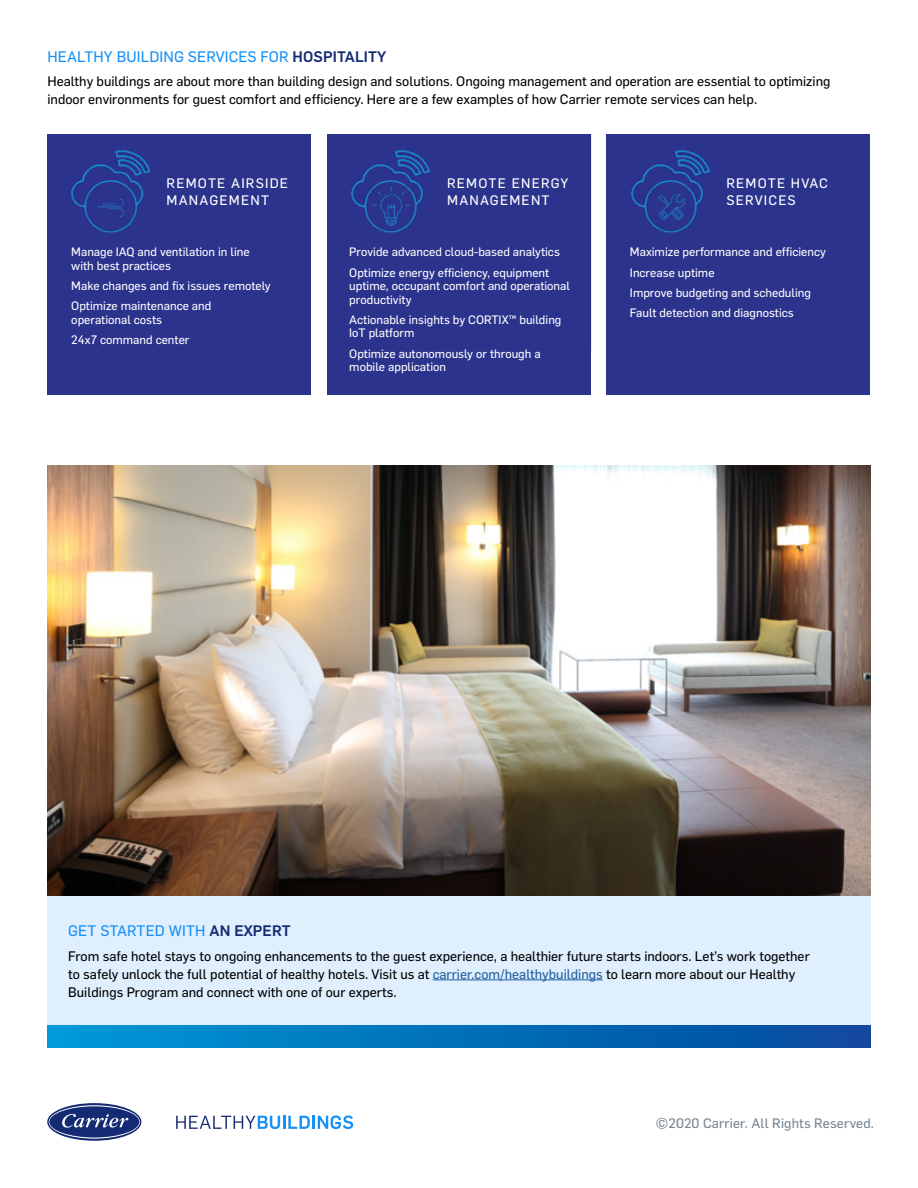
<style>
.page{position:relative;width:918px;height:1188px;background:#fff}
.page>*{position:absolute;margin:0;border:0;box-sizing:border-box;transform-origin:0 0}
.t1{font:15px "Flama Basic";letter-spacing:.01em;color:#1791f5}
.t2{font:13.5px/18px "Flama Basic";color:#000}
.t3{font:13.5px/16.5px "Flama Basic";letter-spacing:.09em;color:#fff}
.t4{font:13.5px "Flama Basic";letter-spacing:.01em;color:#758591}
.t5{font:12px/20.2px "Flama Basic";color:#fff}
.s1{font-family:"Flama";font-weight:500;color:#142b73}
.s2{color:#215e9e}
</style>
<div class="page">
<svg style="left:47px;top:1103px;width:94px;height:38px"></svg>
<svg style="left:49px;top:1105px;width:91px;height:34px"></svg>
<svg style="left:176px;top:1115px;width:177px;height:14px"></svg>
<img style="left:47px;top:465px;width:824px;height:431px">
<div style="left:47px;top:896px;width:824px;height:129px;background:#dfeffd"></div>
<div style="left:47px;top:1025px;width:824px;height:23px;background:linear-gradient(to right,#0099d8,#07489d)"></div>
<hr style="left:433px;top:980px;width:170px;height:1px;background:#215e9e">
<div style="left:47px;top:134px;width:264px;height:261px;background:#2b338d"></div>
<div style="left:327px;top:134px;width:264px;height:261px;background:#2b338d"></div>
<div style="left:607px;top:134px;width:263px;height:261px;background:#2b338d"></div>
<img style="left:71px;top:150px;width:80px;height:83px">
<img style="left:351px;top:150px;width:79px;height:83px">
<img style="left:631px;top:150px;width:79px;height:83px">
<p class="t1" style="left:47px;top:46px;width:340px">HEALTHY BUILDING SERVICES FOR <span class="s1">HOSPITALITY</span></p>
<p class="t2" style="left:47px;top:72px;width:785px">Healthy buildings are about more than building design and solutions. Ongoing management and operation are essential to optimizing indoor environments for guest comfort and efficiency. Here are a few examples of how Carrier remote services can help.</p>
<p class="t3" style="left:167px;top:175px;width:123px">REMOTE AIRSIDE<br>MANAGEMENT</p>
<p class="t3" style="left:447px;top:175px;width:123px">REMOTE ENERGY<br>MANAGEMENT</p>
<p class="t3" style="left:726px;top:175px;width:103px">REMOTE HVAC<br>SERVICES</p>
<p class="t5" style="left:71px;top:245px;width:180px;line-height:13.5px">Manage IAQ and ventilation in line with best practices</p>
<p class="t5" style="left:71px;top:275px;width:201px">Make changes and fix issues remotely<br>Optimize maintenance and</p>
<p class="t5" style="left:71px;top:309px;width:120px">operational costs<br>24x7 command center</p>
<p class="t5" style="left:349px;top:241px;width:212px">Provide advanced cloud-based analytics<br>Optimize energy efficiency, equipment</p>
<p class="t5" style="left:349px;top:278px;width:222px;line-height:13.5px">uptime, occupant comfort and operational productivity</p>
<p class="t5" style="left:349px;top:312px;width:214px;line-height:13.5px">Actionable insights by CORTIX™ building<br>IoT platform</p>
<p class="t5" style="left:349px;top:346px;width:193px;line-height:13.5px">Optimize autonomously or through a mobile application</p>
<p class="t5" style="left:630px;top:241px;width:197px">Maximize performance and efficiency<br>Increase uptime<br>Improve budgeting and scheduling<br>Fault detection and diagnostics</p>
<p class="t1" style="left:68px;top:920px;width:224px">GET STARTED WITH <span class="s1">AN EXPERT</span></p>
<p class="t2" style="left:68px;top:946px;width:743px">From safe hotel stays to ongoing enhancements to the guest experience, a healthier future starts indoors. Let’s work together to safely unlock the full potential of healthy hotels. Visit us at <span class="s2">carrier.com/healthybuildings</span> to learn more about our Healthy<br>Buildings Program and connect with one of our experts.</p>
<p class="t4" style="left:656px;top:1114px;width:220px">©2020 Carrier. All Rights Reserved.</p>
</div>
